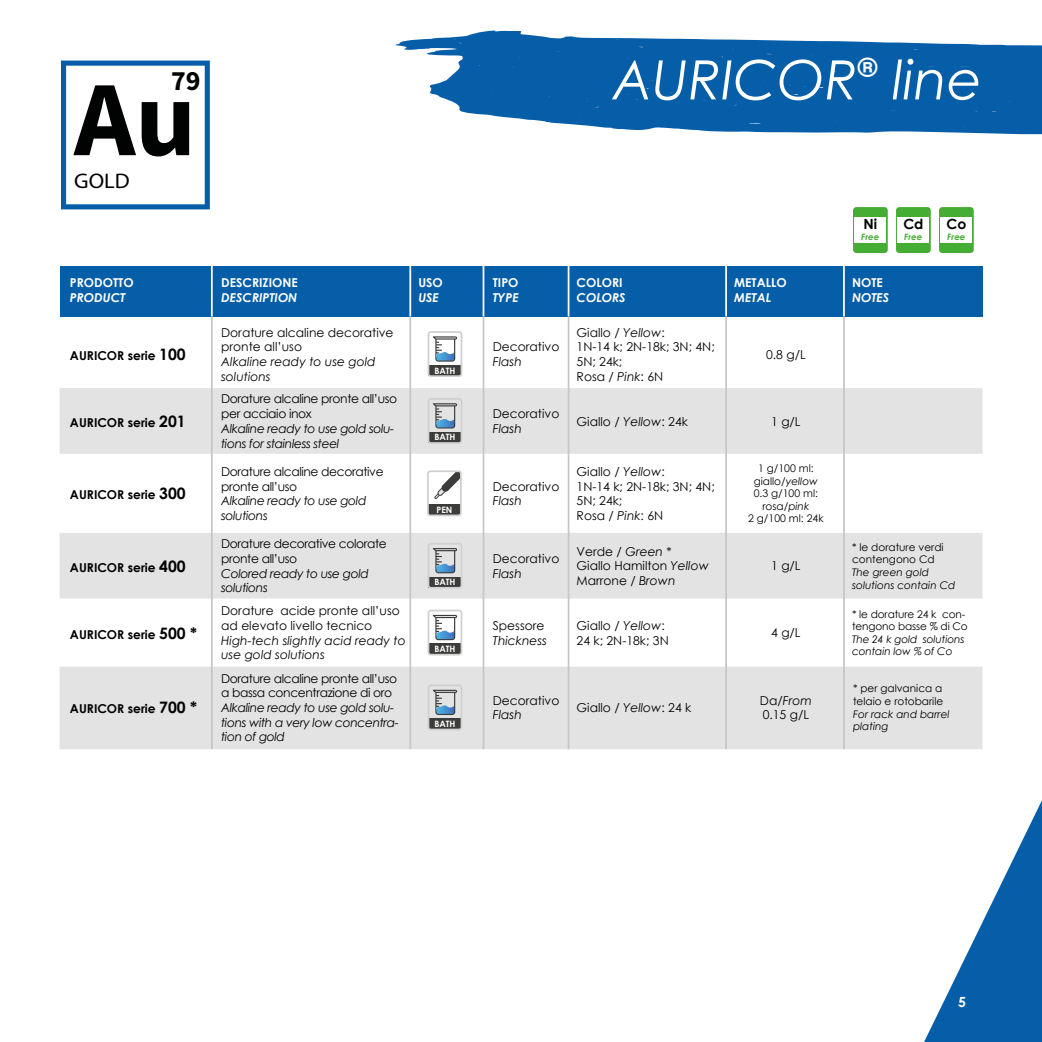
<style>
.page{position:relative;width:1042px;height:1042px;background:#fff}
.page>*{position:absolute;margin:0;border:0;box-sizing:border-box;transform-origin:0 0}
.t1{font:700 106.92px "Source Sans Pro";color:#010202}
.t2{font:italic 54.25px "Century Gothic";color:#fff}
.t3{font:700 27.82px "Source Sans Pro";color:#010202}
.t4{font:700 21.18px "Antonio";color:#010202;scale:1.06 1}
.t5{font:700 14px "Century Gothic";color:#000}
.t6{font:700 14px "Century Gothic";color:#fff}
.t7{font:12.25px/14.7px "Century Gothic";color:#000}
.t8{font:italic 12.25px/14.7px "Century Gothic";letter-spacing:-.03em;color:#000}
.t9{font:12.25px/14.7px "Century Gothic";letter-spacing:-.03em;color:#000}
.t10{font:700 12.25px "Century Gothic";color:#000}
.t11{font:italic 12.25px/14.7px "Century Gothic";color:#000}
.t12{font:700 12.25px "Century Gothic";color:#fff}
.t13{font:italic 700 12.25px "Century Gothic";color:#fff}
.t14{font:10.5px/12.6px "Century Gothic";color:#000}
.t15{font:italic 10.5px/12.6px "Century Gothic";color:#000}
.t16{font:700 8.75px "Century Gothic";color:#fff}
.t17{font:italic 700 8.75px "Century Gothic";color:#45ac34}
.s1{font-size:15.75px}
.s2{font-style:italic}
</style>
<div class="page">
<div style="left:59px;top:666px;width:924px;height:84px;background:#e3e3e3"></div>
<div style="left:59px;top:532px;width:924px;height:67px;background:#e3e3e3"></div>
<div style="left:59px;top:387px;width:924px;height:68px;background:#e3e3e3"></div>
<hr style="left:211px;top:278px;width:2px;height:471px;background:#c6c6c6">
<hr style="left:568px;top:278px;width:1px;height:471px;background:#c6c6c6">
<hr style="left:409px;top:278px;width:2px;height:471px;background:#c6c6c6">
<hr style="left:483px;top:278px;width:1px;height:471px;background:#c6c6c6">
<hr style="left:725px;top:278px;width:2px;height:471px;background:#c6c6c6">
<hr style="left:843px;top:278px;width:2px;height:471px;background:#c6c6c6">
<svg style="left:924px;top:800px;width:118px;height:242px"></svg>
<div style="left:60px;top:266px;width:922px;height:50px;background:#065ea8"></div>
<svg style="left:395px;top:30px;width:647px;height:105px;fill:#065ea8"></svg>
<svg style="left:61px;top:61px;width:149px;height:148px"></svg>
<div style="left:940px;top:208px;width:33px;height:44px;background:#45ac34;border-radius:2px"></div>
<div style="left:939px;top:207px;width:35px;height:46px;border:2px solid #45ac34;border-radius:2px"></div>
<div style="left:941px;top:217px;width:31px;height:26px;background:#fff"></div>
<div style="left:897px;top:208px;width:33px;height:44px;background:#45ac34;border-radius:2px"></div>
<div style="left:896px;top:207px;width:35px;height:46px;border:2px solid #45ac34;border-radius:2px"></div>
<div style="left:898px;top:217px;width:31px;height:26px;background:#fff"></div>
<div style="left:854px;top:208px;width:33px;height:44px;background:#45ac34;border-radius:2px"></div>
<div style="left:853px;top:207px;width:35px;height:46px;border:2px solid #45ac34;border-radius:2px"></div>
<div style="left:855px;top:217px;width:31px;height:26px;background:#fff"></div>
<div style="left:429px;top:365px;width:32px;height:11px;background:#3c3c3b"></div>
<div style="left:428px;top:331px;width:34px;height:46px;border:2px solid #d0d0d0;border-radius:2px"></div>
<svg style="left:433px;top:336px;width:24px;height:26px"></svg>
<hr style="left:211px;top:260px;width:2px;height:56px;background:#fff">
<hr style="left:568px;top:260px;width:1px;height:56px;background:#fff">
<hr style="left:409px;top:260px;width:2px;height:56px;background:#fff">
<hr style="left:483px;top:260px;width:1px;height:56px;background:#fff">
<hr style="left:725px;top:260px;width:2px;height:56px;background:#fff">
<hr style="left:843px;top:260px;width:2px;height:56px;background:#fff">
<div style="left:429px;top:432px;width:32px;height:10px;background:#3c3c3b"></div>
<div style="left:428px;top:398px;width:34px;height:46px;border:2px solid #d0d0d0;border-radius:2px"></div>
<svg style="left:433px;top:403px;width:24px;height:25px"></svg>
<div style="left:428px;top:504px;width:32px;height:11px;background:#3c3c3b"></div>
<svg style="left:434px;top:473px;width:25px;height:26px"></svg>
<div style="left:427px;top:470px;width:35px;height:46px;border:2px solid #d0d0d0;border-radius:2px"></div>
<div style="left:429px;top:577px;width:32px;height:10px;background:#3c3c3b"></div>
<div style="left:428px;top:543px;width:34px;height:46px;border:2px solid #d0d0d0;border-radius:2px"></div>
<svg style="left:433px;top:548px;width:24px;height:25px"></svg>
<div style="left:429px;top:643px;width:32px;height:11px;background:#3c3c3b"></div>
<div style="left:428px;top:610px;width:34px;height:45px;border:2px solid #d0d0d0;border-radius:2px"></div>
<svg style="left:433px;top:615px;width:24px;height:25px"></svg>
<div style="left:429px;top:718px;width:32px;height:11px;background:#3c3c3b"></div>
<div style="left:428px;top:684px;width:34px;height:46px;border:2px solid #d0d0d0;border-radius:2px"></div>
<svg style="left:433px;top:690px;width:24px;height:25px"></svg>
<h3 class="t3" style="left:171px;top:63px;width:31px">79</h3>
<h1 class="t1" style="left:74px;top:51px;width:123px">Au</h1>
<h3 class="t4" style="left:74px;top:168px;width:54px">GOLD</h3>
<p class="t12" style="left:70px;top:273px;width:65px">PRODOTTO</p>
<p class="t13" style="left:70px;top:288px;width:57px">PRODUCT</p>
<p class="t10" style="left:70px;top:346px;width:117px">AURICOR serie <span class="s1">100</span></p>
<p class="t10" style="left:70px;top:413px;width:117px">AURICOR serie <span class="s1">201</span></p>
<p class="t10" style="left:70px;top:485px;width:117px">AURICOR serie <span class="s1">300</span></p>
<p class="t10" style="left:70px;top:558px;width:117px">AURICOR serie <span class="s1">400</span></p>
<p class="t10" style="left:70px;top:625px;width:128px">AURICOR serie <span class="s1">500 *</span></p>
<p class="t10" style="left:70px;top:699px;width:128px">AURICOR serie <span class="s1">700 *</span></p>
<p class="t12" style="left:221px;top:273px;width:78px">DESCRIZIONE</p>
<p class="t13" style="left:221px;top:288px;width:78px">DESCRIPTION</p>
<p class="t7" style="left:221px;top:325px;width:174px">Dorature alcaline decorative pronte all’uso</p>
<p class="t11" style="left:221px;top:354px;width:156px">Alkaline ready to use gold solutions</p>
<p class="t9" style="left:221px;top:391px;width:178px">Dorature alcaline pronte all’uso per acciaio inox</p>
<p class="t8" style="left:221px;top:421px;width:175px">Alkaline ready to use gold solu&shy;tions for stainless steel</p>
<p class="t9" style="left:221px;top:464px;width:164px">Dorature alcaline decorative pronte all’uso</p>
<p class="t8" style="left:221px;top:493px;width:147px">Alkaline ready to use gold solutions</p>
<p class="t9" style="left:221px;top:536px;width:167px">Dorature decorative colorate pronte all’uso</p>
<p class="t8" style="left:221px;top:566px;width:149px">Colored ready to use gold solutions</p>
<p class="t7" style="left:221px;top:603px;width:180px">Dorature acide pronte all’uso ad elevato livello tecnico</p>
<p class="t11" style="left:221px;top:632px;width:186px">High-tech slightly acid ready to use gold solutions</p>
<p class="t9" style="left:221px;top:671px;width:178px">Dorature alcaline pronte all’uso a bassa concentrazione di oro</p>
<p class="t8" style="left:221px;top:700px;width:179px">Alkaline ready to use gold solu&shy;tions with a very low concentra&shy;tion of gold</p>
<p class="t12" style="left:418px;top:273px;width:26px">USO</p>
<p class="t13" style="left:418px;top:288px;width:22px">USE</p>
<p class="t16" style="left:434px;top:364px;width:23px">BATH</p>
<p class="t16" style="left:434px;top:430px;width:23px">BATH</p>
<p class="t16" style="left:436px;top:503px;width:17px">PEN</p>
<p class="t16" style="left:434px;top:575px;width:23px">BATH</p>
<p class="t16" style="left:434px;top:642px;width:23px">BATH</p>
<p class="t16" style="left:434px;top:717px;width:23px">BATH</p>
<h2 class="t2" style="left:612px;top:42px;width:371px">AURICOR<sup>®</sup> line</h2>
<p class="t12" style="left:493px;top:273px;width:27px">TIPO</p>
<p class="t13" style="left:493px;top:288px;width:27px">TYPE</p>
<p class="t7" style="left:493px;top:339px;width:68px">Decorativo</p>
<p class="t8" style="left:493px;top:354px;width:30px">Flash</p>
<p class="t7" style="left:493px;top:406px;width:68px">Decorativo</p>
<p class="t8" style="left:493px;top:421px;width:30px">Flash</p>
<p class="t7" style="left:493px;top:479px;width:68px">Decorativo</p>
<p class="t8" style="left:493px;top:493px;width:30px">Flash</p>
<p class="t7" style="left:493px;top:551px;width:68px">Decorativo</p>
<p class="t8" style="left:493px;top:566px;width:30px">Flash</p>
<p class="t7" style="left:493px;top:618px;width:53px">Spessore</p>
<p class="t11" style="left:493px;top:632px;width:56px">Thickness</p>
<p class="t12" style="left:576px;top:273px;width:48px">COLORI</p>
<p class="t13" style="left:576px;top:288px;width:50px">COLORS</p>
<p class="t7" style="left:576px;top:325px;width:140px">Giallo / <span class="s2">Yellow</span>:<br>1N-14 k; 2N-18k; 3N; 4N;<br>5N; 24k;<br>Rosa / <span class="s2">Pink</span>: 6N</p>
<p class="t12" style="left:734px;top:273px;width:54px">METALLO</p>
<p class="t13" style="left:734px;top:288px;width:38px">METAL</p>
<p class="t7" style="left:766px;top:347px;width:41px">0.8 g/L</p>
<p class="t7" style="left:576px;top:413px;width:113px">Giallo / <span class="s2">Yellow</span>: 24k</p>
<p class="t7" style="left:771px;top:413px;width:31px">1 g/L</p>
<p class="t7" style="left:576px;top:464px;width:140px">Giallo / <span class="s2">Yellow</span>:<br>1N-14 k; 2N-18k; 3N; 4N;<br>5N; 24k;<br>Rosa / <span class="s2">Pink</span>: 6N</p>
<p class="t14" style="left:748px;top:462px;width:77px;text-align:center">1 g/100 ml: giallo/<span class="s2">yellow<br></span>0.3 g/100 ml: rosa/<span class="s2">pink<br></span>2 g/100 ml: 24k</p>
<p class="t7" style="left:576px;top:544px;width:134px">Verde / <span class="s2">Green</span> *<br>Giallo Hamilton <span class="s2">Yellow<br></span>Marrone / <span class="s2">Brown</span></p>
<p class="t7" style="left:771px;top:558px;width:31px">1 g/L</p>
<p class="t7" style="left:576px;top:618px;width:94px">Giallo / <span class="s2">Yellow</span>:<br>24 k; 2N-18k; 3N</p>
<p class="t7" style="left:771px;top:625px;width:31px">4 g/L</p>
<p class="t7" style="left:493px;top:693px;width:68px">Decorativo</p>
<p class="t8" style="left:493px;top:707px;width:30px">Flash</p>
<p class="t7" style="left:576px;top:700px;width:116px">Giallo / <span class="s2">Yellow</span>: 24 k</p>
<p class="t7" style="left:760px;top:693px;width:53px">Da/<span class="s2">From<br></span>0.15 g/L</p>
<p class="t5" style="left:863px;top:214px;width:15px">Ni</p>
<p class="t17" style="left:861px;top:230px;width:20px">Free</p>
<p class="t5" style="left:903px;top:214px;width:22px">Cd</p>
<p class="t17" style="left:904px;top:230px;width:20px">Free</p>
<p class="t12" style="left:852px;top:273px;width:32px">NOTE</p>
<p class="t13" style="left:852px;top:288px;width:39px">NOTES</p>
<p class="t5" style="left:946px;top:214px;width:21px">Co</p>
<p class="t17" style="left:947px;top:230px;width:20px">Free</p>
<p class="t14" style="left:852px;top:540px;width:93px">* le dorature verdi contengono Cd</p>
<p class="t15" style="left:852px;top:566px;width:105px">The green gold solutions contain Cd</p>
<p class="t14" style="left:852px;top:607px;width:117px">* le dorature 24 k con&shy;tengono basse % di Co</p>
<p class="t15" style="left:852px;top:632px;width:114px">The 24 k gold solutions contain low % of Co</p>
<p class="t14" style="left:853px;top:682px;width:92px">* per galvanica a telaio e rotobarile</p>
<p class="t15" style="left:853px;top:707px;width:98px">For rack and barrel plating</p>
<p class="t6" style="left:958px;top:991px;width:9px">5</p>
</div>
